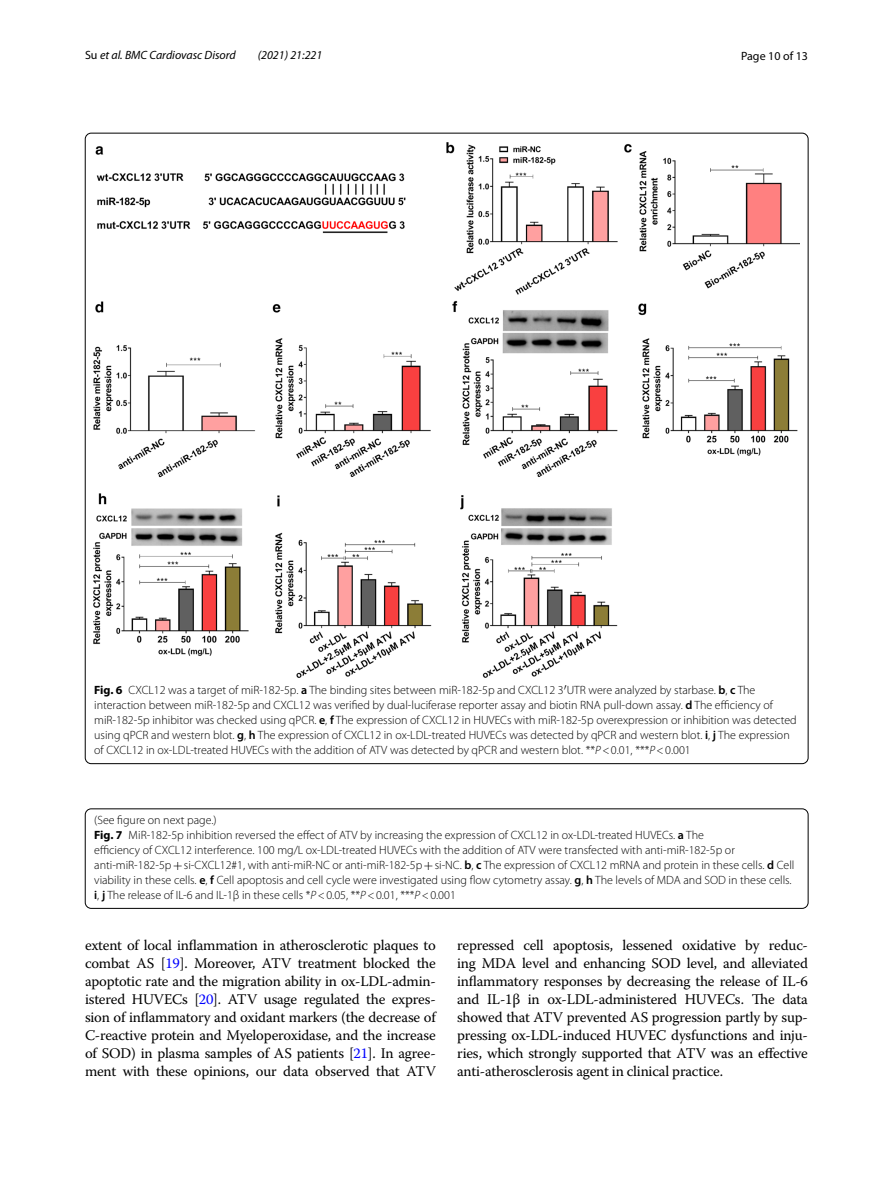
<style>
.page{position:relative;width:893px;height:1187px;background:#fff}
.page>*{position:absolute;margin:0;border:0;box-sizing:border-box;transform-origin:0 0}
.t1{font:14.7px/18px "Warnock Pro";letter-spacing:-.015em;color:#000;text-align:justify}
.t2{font:300 12px/15px "Myriad Pro";color:#000}
.t3{font:italic 12px "Myriad Pro";color:#000}
.t4{font:12px "Myriad Pro";color:#000}
.s1{font-style:normal}
.s2{font-weight:700}
.s3{font-weight:600}
.s4{font-style:italic}
.s5{font-family:"MTSY";font-weight:400}
.s6{color:#00f}
</style>
<div class="page">
<img style="left:94px;top:142px;width:706px;height:536px">
<div style="left:85px;top:808px;width:723px;height:100px;border:1px solid #000;border-radius:6px"></div>
<p class="t3" style="left:85px;top:48px;width:152px"><span class="s1">Su</span> et al. BMC Cardiovasc Disord</p>
<p class="t3" style="left:258px;top:48px;width:66px">(2021) 21:221</p>
<p class="t4" style="left:741px;top:48px;width:68px">Page 10 of 13</p>
<p class="t2" style="left:94px;top:682px;width:704px"><span class="s2">Fig. 6</span> CXCL12 was a target of miR-182-5p. <span class="s3">a</span> The binding sites between miR-182-5p and CXCL12 3 UTR were analyzed by starbase. <span class="s3">b</span>, <span class="s3">c</span> The interaction between miR-182-5p and CXCL12 was verified by dual-luciferase reporter assay and biotin RNA pull-down assay. <span class="s3">d</span> The efficiency of miR-182-5p inhibitor was checked using qPCR. <span class="s3">e</span>, <span class="s3">f</span> The expression of CXCL12 in HUVECs with miR-182-5p overexpression or inhibition was detected using qPCR and western blot. <span class="s3">g</span>, <span class="s3">h</span> The expression of CXCL12 in ox-LDL-treated HUVECs was detected by qPCR and western blot. <span class="s3">i</span>, <span class="s3">j</span> The expression of CXCL12 in ox-LDL-treated HUVECs with the addition of ATV was detected by qPCR and western blot. **<span class="s4">P</span>&lt;0.01, ***<span class="s4">P</span>&lt;0.001</p>
<p class="t2" style="left:94px;top:812px;width:702px">(See figure on next page.)<br><span class="s2">Fig. 7</span> MiR-182-5p inhibition reversed the effect of ATV by increasing the expression of CXCL12 in ox-LDL-treated HUVECs. <span class="s3">a</span> The<br>efficiency of CXCL12 interference. 100 mg/L ox-LDL-treated HUVECs with the addition of ATV were transfected with anti-miR-182-5p or anti-miR-182-5p<span class="s5">+</span>si-CXCL12#1, with anti-miR-NC or anti-miR-182-5p<span class="s5">+</span>si-NC. <span class="s3">b</span>, <span class="s3">c</span> The expression of CXCL12 mRNA and protein in these cells. <span class="s3">d</span> Cell viability in these cells. <span class="s3">e</span>, <span class="s3">f</span> Cell apoptosis and cell cycle were investigated using flow cytometry assay. <span class="s3">g</span>, <span class="s3">h</span> The levels of MDA and SOD in these cells. <span class="s3">i</span>, <span class="s3">j</span> The release of IL-6 and IL-1β in these cells *<span class="s4">P</span>&lt;0.05, **<span class="s4">P</span>&lt;0.01, ***<span class="s4">P</span>&lt;0.001</p>
<p class="t1" style="left:85px;top:935px;width:352px">extent of local inflammation in atherosclerotic plaques to combat AS [<span class="s6">19</span>]. Moreover, ATV treatment blocked the apoptotic rate and the migration ability in ox-LDL-admin&shy;istered HUVECs [<span class="s6">20</span>]. ATV usage regulated the expres&shy;sion of inflammatory and oxidant markers (the decrease of C-reactive protein and Myeloperoxidase, and the increase of SOD) in plasma samples of AS patients [<span class="s6">21</span>]. In agree&shy;ment with these opinions, our data observed that ATV</p>
<p class="t1" style="left:457px;top:935px;width:352px">repressed cell apoptosis, lessened oxidative by reduc&shy;ing MDA level and enhancing SOD level, and alleviated inflammatory responses by decreasing the release of IL-6 and IL-1β in ox-LDL-administered HUVECs. The data showed that ATV prevented AS progression partly by sup&shy;pressing ox-LDL-induced HUVEC dysfunctions and inju&shy;ries, which strongly supported that ATV was an effective anti-atherosclerosis agent in clinical practice.</p>
</div>
